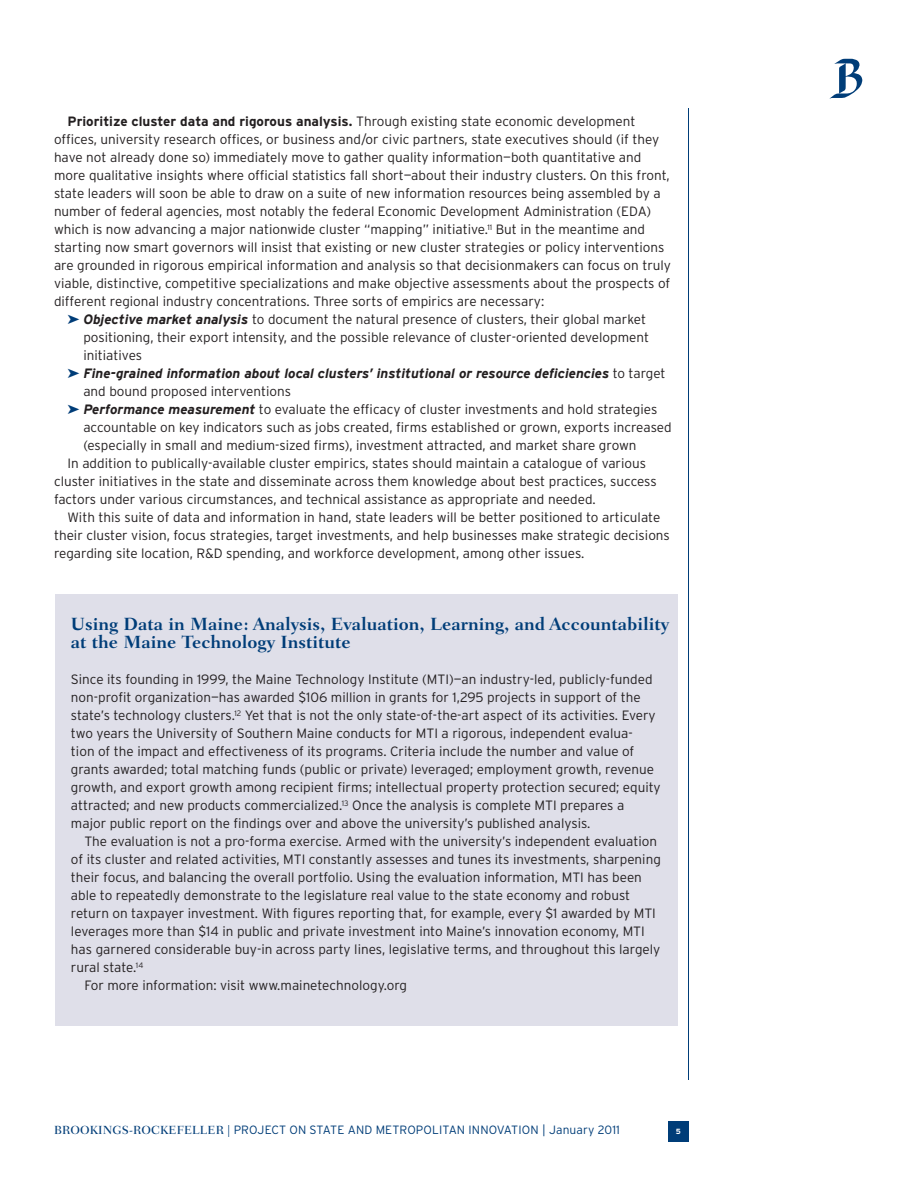
<style>
.page{position:relative;width:918px;height:1188px;background:#fff}
.page>*{position:absolute;margin:0;border:0;box-sizing:border-box;transform-origin:0 0}
.Head_Findings{font:700 18px/18px "Fairfield LH";color:#003d78}
.Body{font:300 13.5px/18px "Interstate";color:#231f20}
.Findings_Text{font:300 13.5px/18px "Interstate";color:#231f20}
.Findings_Text_copy{font:300 13.5px/18px "Interstate";color:#231f20}
.Body-2{font:italic 700 13.5px/18px "Interstate";color:#231f20}
.t1{font:300 12px "Interstate";letter-spacing:.01em;color:#003d78}
.t2{font:700 7.5px "Interstate";color:#fff}
.s1{font-weight:700}
.s2{color:#003d78}
.s3{font-weight:700;font-style:italic}
.s4{font-weight:300;font-style:normal}
.s5{font-family:"Fairfield LH";font-weight:500}
</style>
<div class="page">
<div style="left:668px;top:1121px;width:20px;height:20px;background:#003d78"></div>
<hr style="left:688px;top:108px;width:1px;height:972px;background:#003d78">
<svg style="left:829px;top:59px;width:33px;height:40px"></svg>
<div style="left:55px;top:595px;width:623px;height:431px;background:#dfdfe9"></div>
<p class="Body" style="left:54px;top:112px;width:619px;text-indent:14px"><span class="s1">Prioritize cluster data and rigorous analysis.</span> Through existing state economic development offices, university research offices, or business and/or civic partners, state executives should (if they have not already done so) immediately move to gather quality information—both quantitative and more qualitative insights where official statistics fall short—about their industry clusters. On this front, state leaders will soon be able to draw on a suite of new information resources being assembled by a number of federal agencies, most notably the federal Economic Development Administration (EDA) which is now advancing a major nationwide cluster “mapping” initiative.<sup>11</sup> But in the meantime and starting now smart governors will insist that existing or new cluster strategies or policy interventions are grounded in rigorous empirical information and analysis so that decisionmakers can focus on truly viable, distinctive, competitive specializations and make objective assessments about the prospects of different regional industry concentrations. Three sorts of empirics are necessary:</p>
<p class="Body" style="left:83px;top:310px;width:567px;text-indent:-16px"><span class="s2">➤</span> <span class="s3">Objective market analysis</span> to document the natural presence of clusters, their global market positioning, their export intensity, and the possible relevance of cluster-oriented development initiatives</p>
<p class="Body-2" style="left:83px;top:364px;width:584px;text-indent:-16px"><span class="s2">➤</span> Fine-grained information about local clusters’ institutional or resource deficiencies <span class="s4">to target and bound proposed interventions</span></p>
<p class="Body" style="left:83px;top:400px;width:590px;text-indent:-16px"><span class="s2">➤</span> <span class="s3">Performance measurement</span> to evaluate the efficacy of cluster investments and hold strategies accountable on key indicators such as jobs created, firms established or grown, exports increased (especially in small and medium-sized firms), investment attracted, and market share grown</p>
<p class="Body" style="left:54px;top:454px;width:604px;text-indent:14px">In addition to publically-available cluster empirics, states should maintain a catalogue of various cluster initiatives in the state and disseminate across them knowledge about best practices, success factors under various circumstances, and technical assistance as appropriate and needed.</p>
<p class="Body" style="left:54px;top:508px;width:617px;text-indent:14px">With this suite of data and information in hand, state leaders will be better positioned to articulate their cluster vision, focus strategies, target investments, and help businesses make strategic decisions regarding site location, R&amp;D spending, and workforce development, among other issues.</p>
<p class="Head_Findings" style="left:71px;top:615px;width:600px">Using Data in Maine: Analysis, Evaluation, Learning, and Accountability at the Maine Technology Institute</p>
<p class="Findings_Text" style="left:71px;top:670px;width:591px">Since its founding in 1999, the Maine Technology Institute (MTI)—an industry-led, publicly-funded non-profit organization—has awarded $106 million in grants for 1,295 projects in support of the state’s technology clusters.<sup>12</sup> Yet that is not the only state-of-the-art aspect of its activities. Every two years the University of Southern Maine conducts for MTI a rigorous, independent evalua-<br>tion of the impact and effectiveness of its programs. Criteria include the number and value of grants awarded; total matching funds (public or private) leveraged; employment growth, revenue growth, and export growth among recipient firms; intellectual property protection secured; equity attracted; and new products commercialized.<sup>13</sup> Once the analysis is complete MTI prepares a major public report on the findings over and above the university’s published analysis.</p>
<p class="Findings_Text_copy" style="left:71px;top:832px;width:591px;text-indent:14px">The evaluation is not a pro-forma exercise. Armed with the university’s independent evaluation of its cluster and related activities, MTI constantly assesses and tunes its investments, sharpening their focus, and balancing the overall portfolio. Using the evaluation information, MTI has been able to repeatedly demonstrate to the legislature real value to the state economy and robust return on taxpayer investment. With figures reporting that, for example, every $1 awarded by MTI leverages more than $14 in public and private investment into Maine’s innovation economy, MTI has garnered considerable buy-in across party lines, legislative terms, and throughout this largely rural state.<sup>14</sup></p>
<p class="Findings_Text_copy" style="left:84px;top:976px;width:324px">For more information: visit www.mainetechnology.org</p>
<p class="t1" style="left:54px;top:1123px;width:568px"><span class="s5">BROOKINGS-ROCKEFELLER |</span> PROJECT ON STATE AND METROPOLITAN INNOVATION | January 2011</p>
<p class="t2" style="left:676px;top:1127px;width:7px">5</p>
</div>
